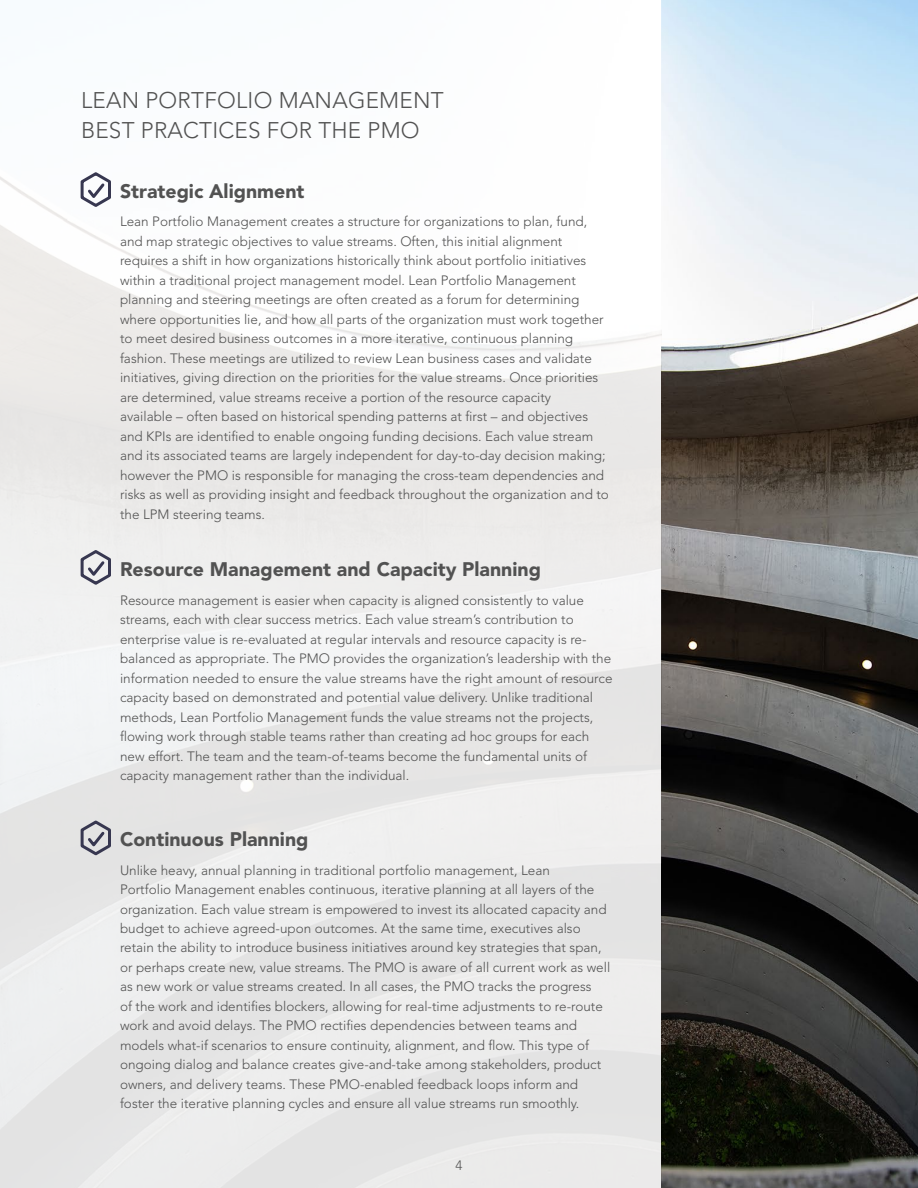
<style>
.page{position:relative;width:918px;height:1188px;background:#fff}
.page>*{position:absolute;margin:0;border:0;box-sizing:border-box;transform-origin:0 0}
.H2_Whitepaper_Sectio{font:300 22.5px/30px "Avenir LT Std";letter-spacing:.01em;color:#525252}
.H3_Section_Header{font:900 19.5px "Avenir LT Std";color:#525252}
.BP_Text{font:300 13.5px/19.5px "Avenir LT Std";color:#525252}
.Basic_Content{font:300 13.5px "Avenir LT Std";color:#525252}
</style>
<div class="page">
<img style="left:0;top:0;width:918px;height:1188px">
<svg style="left:79px;top:170px;width:33px;height:40px"></svg>
<svg style="left:79px;top:548px;width:33px;height:39px"></svg>
<svg style="left:79px;top:819px;width:33px;height:39px"></svg>
<p class="H2_Whitepaper_Sectio" style="left:81px;top:85px;width:364px">LEAN PORTFOLIO MANAGEMENT<br>BEST PRACTICES FOR THE PMO</p>
<p class="H3_Section_Header" style="left:120px;top:179px;width:186px">Strategic Alignment</p>
<p class="BP_Text" style="left:120px;top:212px;width:490px">Lean Portfolio Management creates a structure for organizations to plan, fund, and map strategic objectives to value streams. Often, this initial alignment requires a shift in how organizations historically think about portfolio initiatives within a traditional project management model. Lean Portfolio Management planning and steering meetings are often created as a forum for determining where opportunities lie, and how all parts of the organization must work together to meet desired business outcomes in a more iterative, continuous planning fashion. These meetings are utilized to review Lean business cases and validate initiatives, giving direction on the priorities for the value streams. Once priorities are determined, value streams receive a portion of the resource capacity<br>available – often based on historical spending patterns at first – and objectives and KPIs are identified to enable ongoing funding decisions. Each value stream and its associated teams are largely independent for day-to-day decision making; however the PMO is responsible for managing the cross-team dependencies and risks as well as providing insight and feedback throughout the organization and to the LPM steering teams.</p>
<p class="H3_Section_Header" style="left:120px;top:557px;width:423px">Resource Management and Capacity Planning</p>
<p class="BP_Text" style="left:120px;top:590px;width:494px">Resource management is easier when capacity is aligned consistently to value streams, each with clear success metrics. Each value stream’s contribution to enterprise value is re-evaluated at regular intervals and resource capacity is re&shy;balanced as appropriate. The PMO provides the organization’s leadership with the information needed to ensure the value streams have the right amount of resource capacity based on demonstrated and potential value delivery. Unlike traditional methods, Lean Portfolio Management funds the value streams not the projects, flowing work through stable teams rather than creating ad hoc groups for each new effort. The team and the team-of-teams become the fundamental units of capacity management rather than the individual.</p>
<p class="H3_Section_Header" style="left:120px;top:827px;width:190px">Continuous Planning</p>
<p class="BP_Text" style="left:120px;top:860px;width:492px">Unlike heavy, annual planning in traditional portfolio management, Lean<br>Portfolio Management enables continuous, iterative planning at all layers of the organization. Each value stream is empowered to invest its allocated capacity and budget to achieve agreed-upon outcomes. At the same time, executives also retain the ability to introduce business initiatives around key strategies that span, or perhaps create new, value streams. The PMO is aware of all current work as well as new work or value streams created. In all cases, the PMO tracks the progress<br>of the work and identifies blockers, allowing for real-time adjustments to re-route work and avoid delays. The PMO rectifies dependencies between teams and models what-if scenarios to ensure continuity, alignment, and flow. This type of ongoing dialog and balance creates give-and-take among stakeholders, product owners, and delivery teams. These PMO-enabled feedback loops inform and foster the iterative planning cycles and ensure all value streams run smoothly.</p>
<p class="Basic_Content" style="left:455px;top:1157px;width:9px">4</p>
</div>
